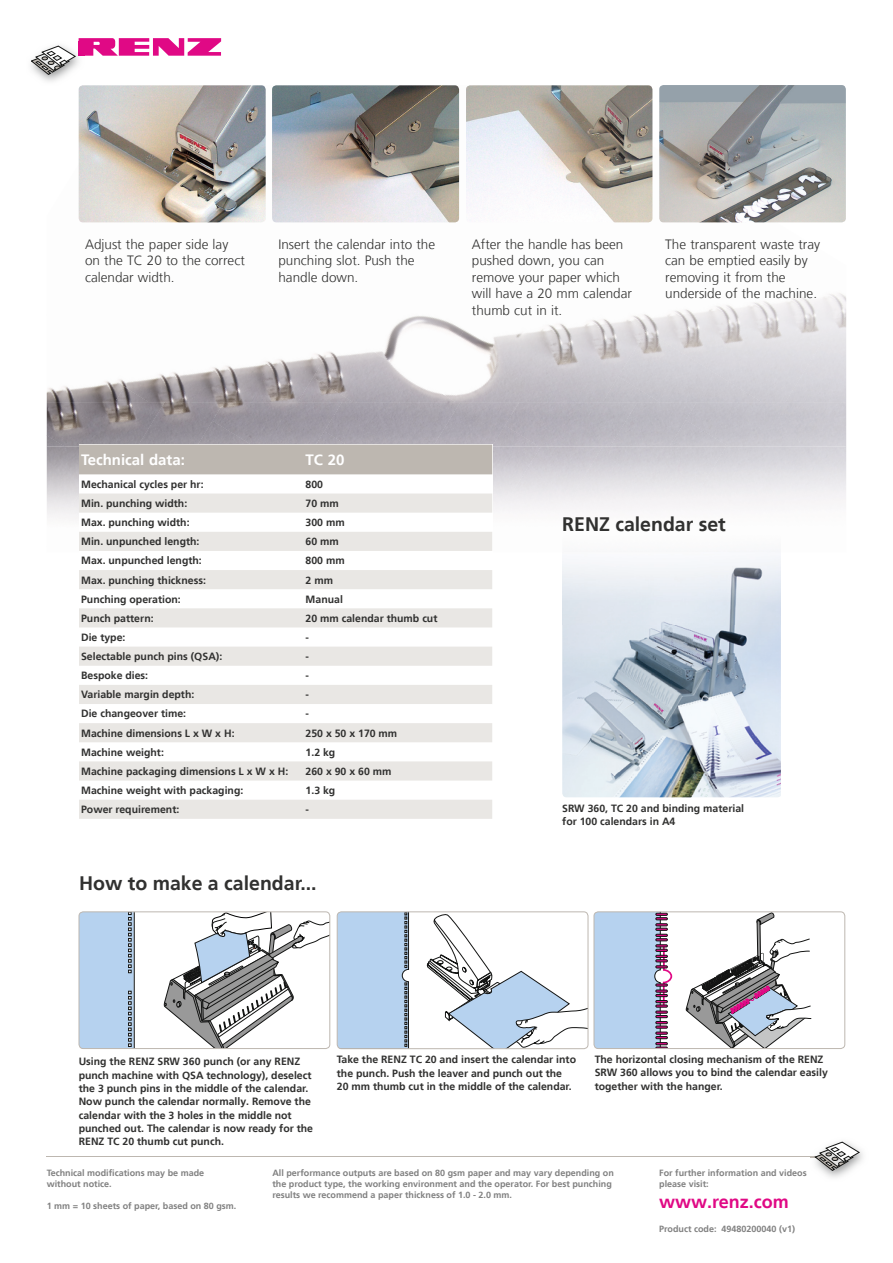
<style>
.page{position:relative;width:893px;height:1263px;background:#fff}
.page>*{position:absolute;margin:0;border:0;box-sizing:border-box;transform-origin:0 0}
.t1{font:700 19.5px "Frutiger LT";color:#313130}
.t2{font:700 18px "Frutiger LT";color:#e00985}
.t3{font:700 15px "Frutiger LT";color:#fff}
.t4{font:300 13.5px/16.5px "Frutiger LT";color:#313130}
.t5{font:700 10.5px/13.4px "Frutiger LT";color:#313130}
.t6{font:700 9px/10.8px "Frutiger LT";color:#818181}
</style>
<div class="page">
<img style="left:646px;top:194px;width:200px;height:208px">
<img style="left:785px;top:303px;width:61px;height:99px">
<img style="left:297px;top:169px;width:163px;height:162px">
<img style="left:429px;top:249px;width:218px;height:153px">
<img style="left:618px;top:331px;width:144px;height:71px">
<div style="left:602px;top:376px;width:58px;height:26px;background:#c6c4ca"></div>
<img style="left:181px;top:250px;width:160px;height:152px">
<img style="left:313px;top:331px;width:143px;height:71px">
<img style="left:47px;top:372px;width:134px;height:30px">
<img style="left:298px;top:377px;width:55px;height:25px">
<img style="left:115px;top:387px;width:34px;height:15px">
<div style="left:638px;top:402px;width:59px;height:45px;background:#bfbdc4"></div>
<div style="left:669px;top:420px;width:60px;height:27px;background:#c2c0c8"></div>
<img style="left:492px;top:425px;width:48px;height:22px">
<img style="left:224px;top:402px;width:118px;height:43px">
<img style="left:165px;top:402px;width:59px;height:43px">
<img style="left:314px;top:431px;width:36px;height:14px">
<img style="left:47px;top:402px;width:118px;height:45px">
<img style="left:196px;top:421px;width:59px;height:24px">
<img style="left:47px;top:435px;width:18px;height:12px">
<img style="left:492px;top:447px;width:49px;height:104px">
<img style="left:537px;top:511px;width:65px;height:40px">
<hr style="left:47px;top:1156px;width:799px;height:1px;background:#bdb7b0">
<img style="left:810px;top:1141px;width:53px;height:37px">
<svg style="left:815px;top:1142px;width:44px;height:29px"></svg>
<svg style="left:31px;top:38px;width:190px;height:37px"></svg>
<div style="left:79px;top:445px;width:413px;height:29px;background:#bdb7b0"></div>
<svg style="left:79px;top:493px;width:413px;height:326px;fill:#e9e7e4"></svg>
<img style="left:562px;top:535px;width:219px;height:262px">
<svg style="left:427px;top:914px;width:161px;height:135px"></svg>
<div style="left:337px;top:913px;width:72px;height:136px;background:#b6d2ef"></div>
<div style="left:337px;top:911px;width:251px;height:138px;border:1px solid #bdb7b0;border-radius:4px"></div>
<svg style="left:594px;top:913px;width:79px;height:135px;background:#b4c3de"></svg>
<svg style="left:686px;top:913px;width:125px;height:134px"></svg>
<div style="left:594px;top:911px;width:251px;height:138px;border:1px solid #bdb7b0;border-radius:4px"></div>
<svg style="left:79px;top:913px;width:56px;height:136px;background:#aec8e3"></svg>
<svg style="left:164px;top:913px;width:166px;height:135px"></svg>
<div style="left:79px;top:911px;width:251px;height:138px;border:1px solid #bdb7b0;border-radius:4px"></div>
<img style="left:466px;top:85px;width:186px;height:137px">
<img style="left:659px;top:85px;width:187px;height:137px">
<img style="left:272px;top:85px;width:187px;height:137px">
<img style="left:79px;top:85px;width:187px;height:137px">
<p class="t4" style="left:472px;top:236px;width:162px">After the handle has been pushed down, you can remove your paper which will have a 20 mm calendar thumb cut in it.</p>
<p class="t4" style="left:85px;top:236px;width:161px">Adjust the paper side lay on the TC 20 to the correct calendar width.</p>
<p class="t4" style="left:278px;top:236px;width:158px">Insert the calendar into the punching slot. Push the handle down.</p>
<p class="t4" style="left:665px;top:236px;width:156px">The transparent waste tray can be emptied easily by removing it from the underside of the machine.</p>
<h3 class="t3" style="left:81px;top:451px;width:105px">Technical data:</h3>
<h3 class="t3" style="left:306px;top:451px;width:40px">TC 20</h3>
<p class="t5" style="left:81px;top:478px;width:124px">Mechanical cycles per hr:</p>
<p class="t5" style="left:306px;top:478px;width:19px">800</p>
<p class="t5" style="left:81px;top:497px;width:108px">Min. punching width:</p>
<p class="t5" style="left:306px;top:497px;width:35px">70 mm</p>
<p class="t5" style="left:81px;top:516px;width:110px">Max. punching width:</p>
<p class="t5" style="left:306px;top:516px;width:41px">300 mm</p>
<p class="t5" style="left:81px;top:535px;width:120px">Min. unpunched length:</p>
<p class="t5" style="left:306px;top:535px;width:35px">60 mm</p>
<p class="t5" style="left:81px;top:554px;width:122px">Max. unpunched length:</p>
<p class="t5" style="left:306px;top:554px;width:41px">800 mm</p>
<p class="t5" style="left:81px;top:573px;width:126px">Max. punching thickness:</p>
<p class="t5" style="left:306px;top:573px;width:29px">2 mm</p>
<p class="t5" style="left:81px;top:592px;width:101px">Punching operation:</p>
<p class="t5" style="left:306px;top:592px;width:39px">Manual</p>
<p class="t5" style="left:81px;top:611px;width:74px">Punch pattern:</p>
<p class="t5" style="left:306px;top:611px;width:133px">20 mm calendar thumb cut</p>
<p class="t5" style="left:81px;top:631px;width:46px">Die type:</p>
<p class="t5" style="left:306px;top:631px;width:5px">-</p>
<p class="t5" style="left:81px;top:650px;width:143px">Selectable punch pins (QSA):</p>
<p class="t5" style="left:306px;top:650px;width:5px">-</p>
<p class="t5" style="left:81px;top:669px;width:69px">Bespoke dies:</p>
<p class="t5" style="left:306px;top:669px;width:5px">-</p>
<p class="t5" style="left:81px;top:688px;width:115px">Variable margin depth:</p>
<p class="t5" style="left:306px;top:688px;width:5px">-</p>
<p class="t5" style="left:81px;top:707px;width:107px">Die changeover time:</p>
<p class="t5" style="left:306px;top:707px;width:5px">-</p>
<p class="t5" style="left:81px;top:726px;width:155px">Machine dimensions L x W x H:</p>
<p class="t5" style="left:306px;top:726px;width:93px">250 x 50 x 170 mm</p>
<p class="t5" style="left:81px;top:745px;width:84px">Machine weight:</p>
<p class="t5" style="left:306px;top:745px;width:31px">1.2 kg</p>
<p class="t5" style="left:81px;top:765px;width:209px">Machine packaging dimensions L x W x H:</p>
<p class="t5" style="left:306px;top:765px;width:87px">260 x 90 x 60 mm</p>
<p class="t5" style="left:81px;top:784px;width:164px">Machine weight with packaging:</p>
<p class="t5" style="left:306px;top:784px;width:31px">1.3 kg</p>
<p class="t5" style="left:81px;top:803px;width:100px">Power requirement:</p>
<p class="t5" style="left:306px;top:803px;width:5px">-</p>
<h1 class="t1" style="left:79px;top:872px;width:239px">How to make a calendar...</h1>
<h1 class="t1" style="left:562px;top:513px;width:165px">RENZ calendar set</h1>
<p class="t5" style="left:562px;top:801px;width:183px">SRW 360, TC 20 and binding material for 100 calendars in A4</p>
<p class="t5" style="left:79px;top:1055px;width:236px">Using the RENZ SRW 360 punch (or any RENZ punch machine with QSA technology), deselect the 3 punch pins in the middle of the calendar.<br>Now punch the calendar normally. Remove the calendar with the 3 holes in the middle not punched out. The calendar is now ready for the RENZ TC 20 thumb cut punch.</p>
<p class="t5" style="left:337px;top:1053px;width:241px">Take the RENZ TC 20 and insert the calendar into the punch. Push the leaver and punch out the<br>20 mm thumb cut in the middle of the calendar.</p>
<p class="t5" style="left:595px;top:1053px;width:235px">The horizontal closing mechanism of the RENZ<br>SRW 360 allows you to bind the calendar easily together with the hanger.</p>
<p class="t6" style="left:47px;top:1168px;width:159px">Technical modifications may be made without notice.</p>
<p class="t6" style="left:47px;top:1200px;width:191px">1 mm = 10 sheets of paper, based on 80 gsm.</p>
<p class="t6" style="left:272px;top:1168px;width:343px">All performance outputs are based on 80 gsm paper and may vary depending on the product type, the working environment and the operator. For best punching results we recommend a paper thickness of 1.0 - 2.0 mm.</p>
<p class="t6" style="left:659px;top:1168px;width:149px">For further information and videos please visit:</p>
<h2 class="t2" style="left:659px;top:1191px;width:131px">www.renz.com</h2>
<p class="t6" style="left:659px;top:1224px;width:137px">Product code: 49480200040 (v1)</p>
</div>
